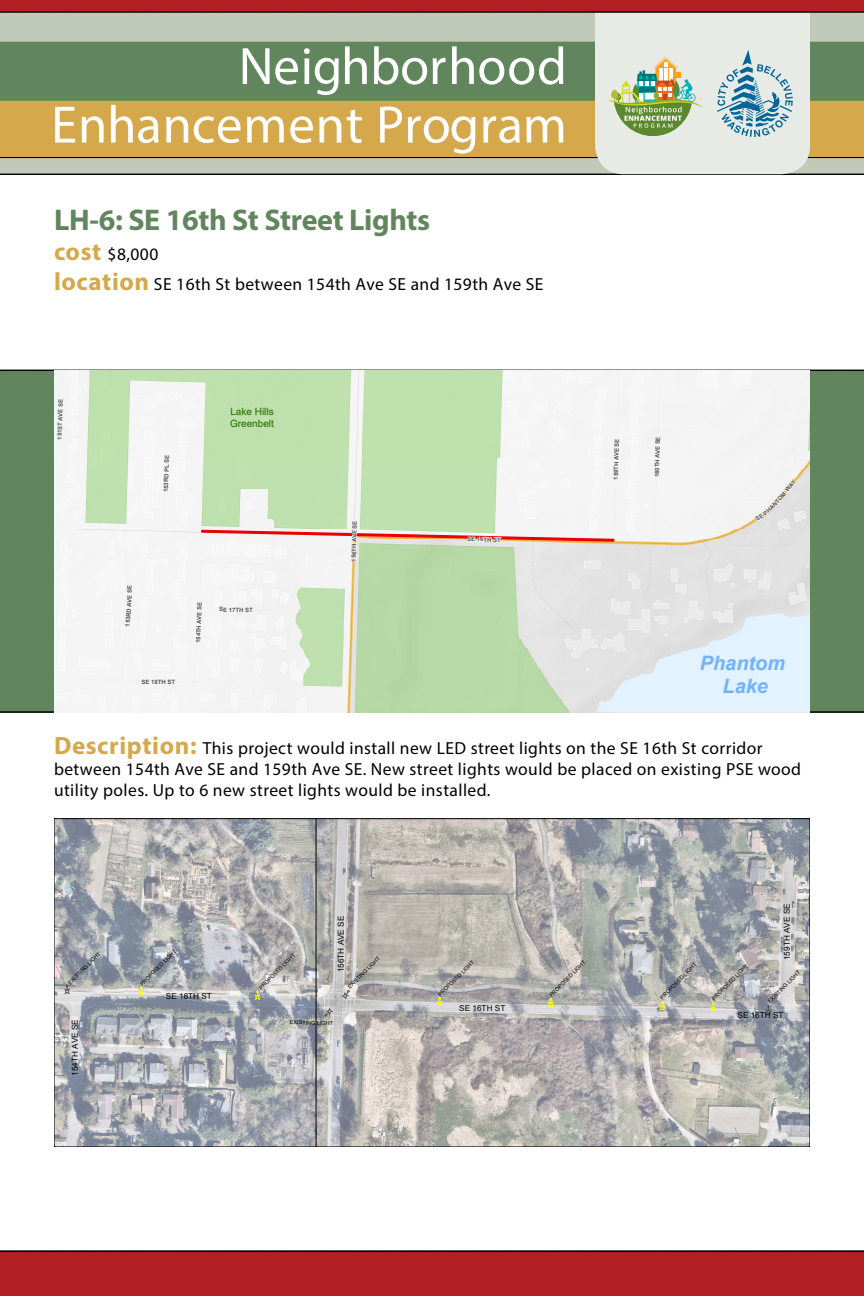
<style>
.page{position:relative;width:864px;height:1296px;background:#fff}
.page>*{position:absolute;margin:0;border:0;box-sizing:border-box;transform-origin:0 0}
.t1{font:53px/58.5px "Myriad Pro";letter-spacing:.005em;color:#fff;text-align:right}
.Project_name{font:700 30px "Myriad Pro";letter-spacing:-.01em;color:#61855d}
.t2{font:italic 700 19.9px/23.1px "Arial";letter-spacing:.005em;color:#73b2ff;text-align:center}
.project_text{font:17.5px/21px "Myriad Pro";letter-spacing:.025em;color:#000}
.Cost_and_location{font:17.5px "Myriad Pro";letter-spacing:.025em;color:#000}
.t3{font:9.95px/11.6px "Arial";color:#267300}
.t4{font:8.2px "Arial";color:#000}
.t5{font:700 6px "Arial";color:#4e4e4e}
.t6{font:5.45px "Arial";letter-spacing:-.01em;color:#000}
.s1{font-weight:700;font-size:25px;color:#d5a84b}
</style>
<div class="page">
<div style="left:0;top:1251px;width:864px;height:45px;background:#b22023"></div>
<svg style="left:0;top:1251px;width:864px;height:1px"></svg>
<svg style="left:0;top:0;width:864px;height:175px;background:#aca57f"></svg>
<div style="left:0;top:370px;width:864px;height:342px;background:#61855d"></div>
<svg style="left:0;top:370px;width:864px;height:1px"></svg>
<img style="left:54px;top:370px;width:756px;height:215px">
<svg style="left:230px;top:408px;width:44px;height:20px"></svg>
<svg style="left:57px;top:399px;width:6px;height:41px"></svg>
<svg style="left:163px;top:454px;width:7px;height:38px"></svg>
<svg style="left:199px;top:521px;width:417px;height:40px;background:#e0d8c7"></svg>
<svg style="left:654px;top:436px;width:7px;height:41px"></svg>
<svg style="left:613px;top:439px;width:7px;height:40px"></svg>
<img style="left:56px;top:821px;width:752px;height:324px">
<hr style="left:316px;top:819px;width:1px;height:328px;background:#000">
<svg style="left:437px;top:997px;width:6px;height:9px"></svg>
<svg style="left:548px;top:998px;width:6px;height:10px"></svg>
<svg style="left:659px;top:1001px;width:6px;height:10px"></svg>
<svg style="left:710px;top:1003px;width:6px;height:9px"></svg>
<svg style="left:766px;top:1006px;width:5px;height:9px"></svg>
<svg style="left:342px;top:990px;width:7px;height:9px"></svg>
<svg style="left:325px;top:1008px;width:8px;height:8px"></svg>
<svg style="left:255px;top:991px;width:5px;height:9px"></svg>
<svg style="left:138px;top:987px;width:6px;height:9px"></svg>
<svg style="left:64px;top:985px;width:6px;height:9px"></svg>
<svg style="left:0;top:585px;width:864px;height:128px;background:#cedbca"></svg>
<svg style="left:755px;top:479px;width:41px;height:42px;background:#ededeb"></svg>
<h1 class="t1" style="left:51px;top:36px;width:517px">Neighborhood<br>Enhancement Program</h1>
<p class="Project_name" style="left:54px;top:200px;width:378px">LH-6: SE 16th St Street Lights</p>
<p class="Cost_and_location" style="left:54px;top:243px;width:106px"><span class="s1">cost</span> $8,000</p>
<p class="Cost_and_location" style="left:54px;top:273px;width:491px"><span class="s1">location</span> SE 16th St between 154th Ave SE and 159th Ave SE</p>
<p class="t5" style="left:55px;top:439px;width:42px;rotate:-88deg">151ST AVE SE</p>
<p class="t5" style="left:162px;top:492px;width:39px;rotate:-88deg">153RD PL SE</p>
<p class="t3" style="left:230px;top:406px;width:45px">Lake Hills<br>Greenbelt</p>
<p class="t5" style="left:123px;top:626px;width:26px;rotate:-85deg">153RD A</p>
<p class="t5" style="left:142px;top:678px;width:35px;rotate:1deg">SE 18TH ST</p>
<p class="t5" style="left:194px;top:639px;width:39px;rotate:-88deg">54TH AVE SE</p>
<p class="t5" style="left:219px;top:605px;width:35px;rotate:1deg">SE 17TH ST</p>
<p class="t5" style="left:349px;top:561px;width:42px;rotate:-88deg">156TH AVE SE</p>
<p class="t5" style="left:467px;top:535px;width:35px;rotate:1deg">SE 16TH ST</p>
<p class="t5" style="left:612px;top:479px;width:42px;rotate:-88deg">159TH AVE SE</p>
<p class="t5" style="left:653px;top:477px;width:42px;rotate:-88deg">160TH AVE SE</p>
<p class="t5" style="left:776px;top:497px;width:26px;rotate:-50deg">OM WAY</p>
<p class="t5" style="left:761px;top:511px;width:18px;rotate:-44deg">PHAN</p>
<p class="t2" style="left:700px;top:652px;width:87px">Phantom<br>Lake</p>
<p class="project_text" style="left:54px;top:737px;width:749px"><span class="s1">Description:</span> This project would install new LED street lights on the SE 16th St corridor between 154th Ave SE and 159th Ave SE. New street lights would be placed on existing PSE wood utility poles. Up to 6 new street lights would be installed.</p>
<p class="t4" style="left:782px;top:960px;width:58px;rotate:-90deg">159TH AVE SE</p>
<p class="t4" style="left:336px;top:972px;width:58px;rotate:-90deg">156TH AVE SE</p>
<p class="t6" style="left:67px;top:981px;width:45px;rotate:-45deg">EXISTING LIGHT</p>
<p class="t6" style="left:138px;top:982px;width:50px;rotate:-45deg">PROPOSED LIGHT</p>
<p class="t6" style="left:258px;top:986px;width:50px;rotate:-45deg">PROPOSED LIGHT</p>
<p class="t6" style="left:290px;top:1019px;width:45px">EXISTING LIGHT</p>
<p class="t6" style="left:346px;top:985px;width:45px;rotate:-45deg">EXISTING LIGHT</p>
<p class="t6" style="left:437px;top:993px;width:50px;rotate:-45deg">PROPOSED LIGHT</p>
<p class="t6" style="left:548px;top:993px;width:50px;rotate:-45deg">PROPOSED LIGHT</p>
<p class="t6" style="left:659px;top:996px;width:50px;rotate:-45deg">PROPOSED LIGHT</p>
<p class="t6" style="left:710px;top:997px;width:50px;rotate:-45deg">PROPOSED LIGHT</p>
<p class="t6" style="left:766px;top:1000px;width:45px;rotate:-45deg">EXISTING LIGHT</p>
<p class="t4" style="left:459px;top:1003px;width:48px">SE 16TH ST</p>
<p class="t4" style="left:166px;top:990px;width:48px">SE 16TH ST</p>
<p class="t4" style="left:738px;top:1010px;width:48px">SE 16TH ST</p>
<p class="t4" style="left:69px;top:1076px;width:58px;rotate:-90deg">154TH AVE SE</p>
</div>
